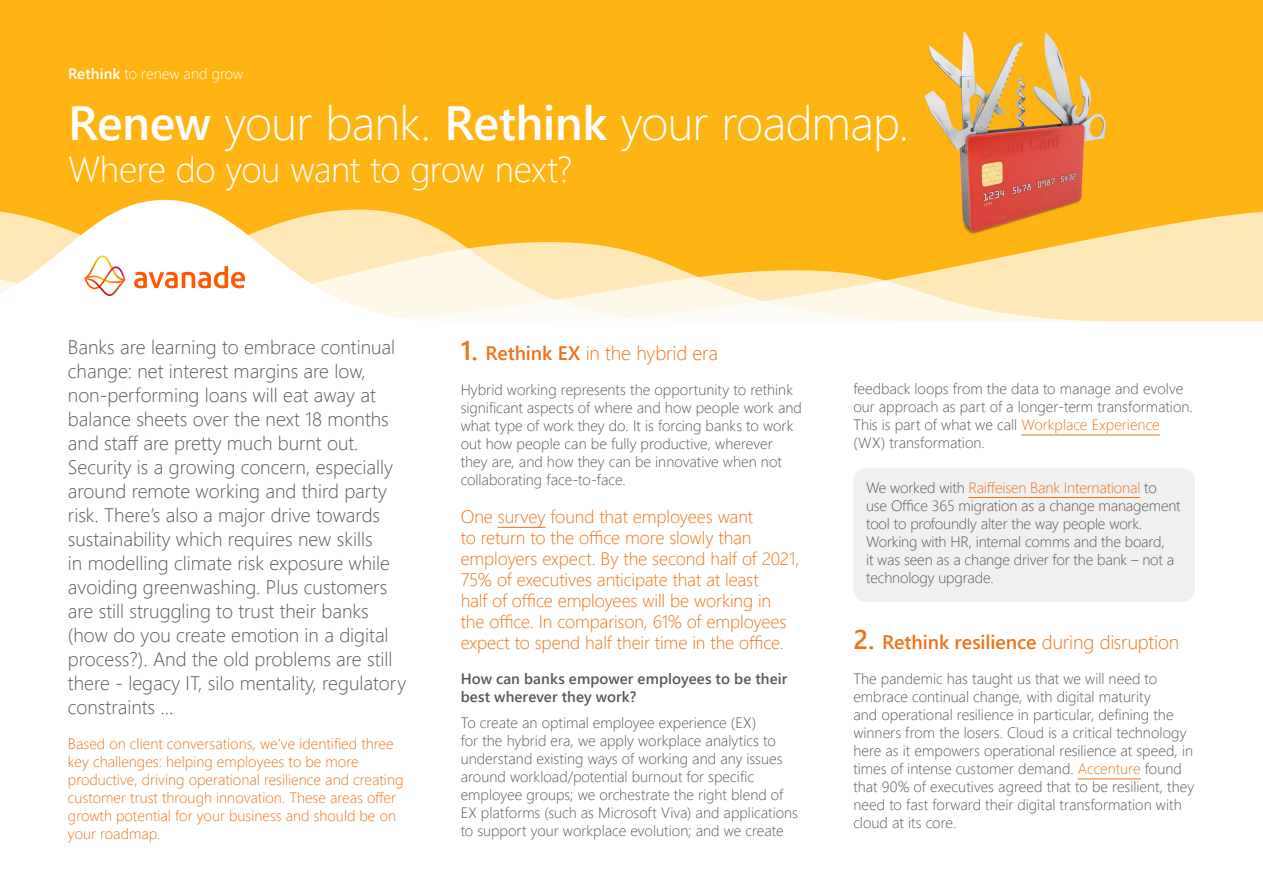
<style>
.page{position:relative;width:1263px;height:893px;background:#fff}
.page>*{position:absolute;margin:0;border:0;box-sizing:border-box;transform-origin:0 0}
.t1{font:300 48px "Segoe UI";letter-spacing:-.015em;color:#fff}
.t2{font:300 36px "Segoe UI";letter-spacing:-.015em;color:#fff}
.t3{font:300 19.5px/24px "Segoe UI";color:#575756}
.t4{font:600 19.5px "Segoe UI";letter-spacing:-.005em;color:#ee7219}
.t5{font:300 19.5px "Segoe UI";letter-spacing:-.005em;color:#ee7219}
.t6{font:300 18px/21px "Segoe UI";letter-spacing:-.01em;color:#ee7219}
.t7{font:300 15px/18px "Segoe UI";color:#575756}
.t8{font:300 15px/18px "Segoe UI";color:#ee7219}
.t9{font:600 15px/18px "Segoe UI";letter-spacing:.005em;color:#575756}
.t10{font:300 15px "Segoe UI";letter-spacing:-.005em;color:#fff}
.s1{font-weight:600}
.s2{font-weight:600;font-size:27px}
.s3{color:#ee7219}
.s4{font-size:27px}
.s5{font-weight:300}
</style>
<div class="page">
<div style="left:0;top:0;width:1263px;height:324px;background:#ffb414"></div>
<img style="left:922px;top:28px;width:185px;height:172px">
<svg style="left:0;top:200px;width:1263px;height:124px"></svg>
<svg style="left:0;top:242px;width:333px;height:80px;background:#fef3e8"></svg>
<div style="left:853px;top:468px;width:342px;height:134px;background:#f0f0f0;border-radius:13px"></div>
<hr style="left:498px;top:527px;width:47px;height:1px;background:#ee7219">
<hr style="left:1021px;top:435px;width:139px;height:1px;background:#ee7219">
<hr style="left:968px;top:497px;width:172px;height:1px;background:#ee7219">
<hr style="left:1078px;top:779px;width:63px;height:1px;background:#ee7219">
<p class="t10" style="left:68px;top:62px;width:177px"><span class="s1">Rethink</span> to renew and grow</p>
<h1 class="t1" style="left:68px;top:87px;width:843px"><span class="s1">Renew</span> your bank. <span class="s1">Rethink</span> your roadmap.</h1>
<h2 class="t2" style="left:68px;top:142px;width:506px">Where do you want to grow next?</h2>
<p class="t3" style="left:68px;top:335px;width:340px">Banks are learning to embrace continual change: net interest margins are low, non-performing loans will eat away at balance sheets over the next 18 months and staff are pretty much burnt out.<br>Security is a growing concern, especially around remote working and third party risk. There’s also a major drive towards sustainability which requires new skills<br>in modelling climate risk exposure while avoiding greenwashing. Plus customers are still struggling to trust their banks (how do you create emotion in a digital process?). And the old problems are still there - legacy IT, silo mentality, regulatory constraints …</p>
<p class="t8" style="left:68px;top:734px;width:337px">Based on client conversations, we’ve identified three key challenges: helping employees to be more productive, driving operational resilience and creating customer trust through innovation. These areas offer growth potential for your business and should be on your roadmap.</p>
<h3 class="t5" style="left:461px;top:338px;width:259px"><span class="s2">1.</span> <span class="s1">Rethink EX</span> in the hybrid era</h3>
<p class="t7" style="left:461px;top:380px;width:343px">Hybrid working represents the opportunity to rethink significant aspects of where and how people work and what type of work they do. It is forcing banks to work out how people can be fully productive, wherever they are, and how they can be innovative when not collaborating face-to-face.</p>
<p class="t6" style="left:461px;top:505px;width:340px">One survey found that employees want<br>to return to the office more slowly than employers expect. By the second half of 2021, 75% of executives anticipate that at least<br>half of office employees will be working in the office. In comparison, 61% of employees expect to spend half their time in the office.</p>
<p class="t9" style="left:461px;top:668px;width:328px">How can banks empower employees to be their best wherever they work?</p>
<p class="t7" style="left:461px;top:713px;width:339px">To create an optimal employee experience (EX)<br>for the hybrid era, we apply workplace analytics to understand existing ways of working and any issues around workload/potential burnout for specific employee groups; we orchestrate the right blend of EX platforms (such as Microsoft Viva) and applications to support your workplace evolution; and we create</p>
<p class="t7" style="left:853px;top:380px;width:341px">feedback loops from the data to manage and evolve our approach as part of a longer-term transformation.<br>This is part of what we call <span class="s3">Workplace Experience </span>(WX) transformation.</p>
<p class="t7" style="left:866px;top:478px;width:316px">We worked with <span class="s3">Raiffeisen Bank International</span> to use Office 365 migration as a change management tool to profoundly alter the way people work.<br>Working with HR, internal comms and the board,<br>it was seen as a change driver for the bank – not a technology upgrade.</p>
<h3 class="t4" style="left:853px;top:624px;width:327px"><span class="s4">2.</span> Rethink resilience <span class="s5">during disruption</span></h3>
<p class="t7" style="left:853px;top:669px;width:342px">The pandemic has taught us that we will need to embrace continual change, with digital maturity<br>and operational resilience in particular, defining the winners from the losers. Cloud is a critical technology here as it empowers operational resilience at speed, in times of intense customer demand. <span class="s3">Accenture</span> found that 90% of executives agreed that to be resilient, they need to fast forward their digital transformation with cloud at its core.</p>
</div>
